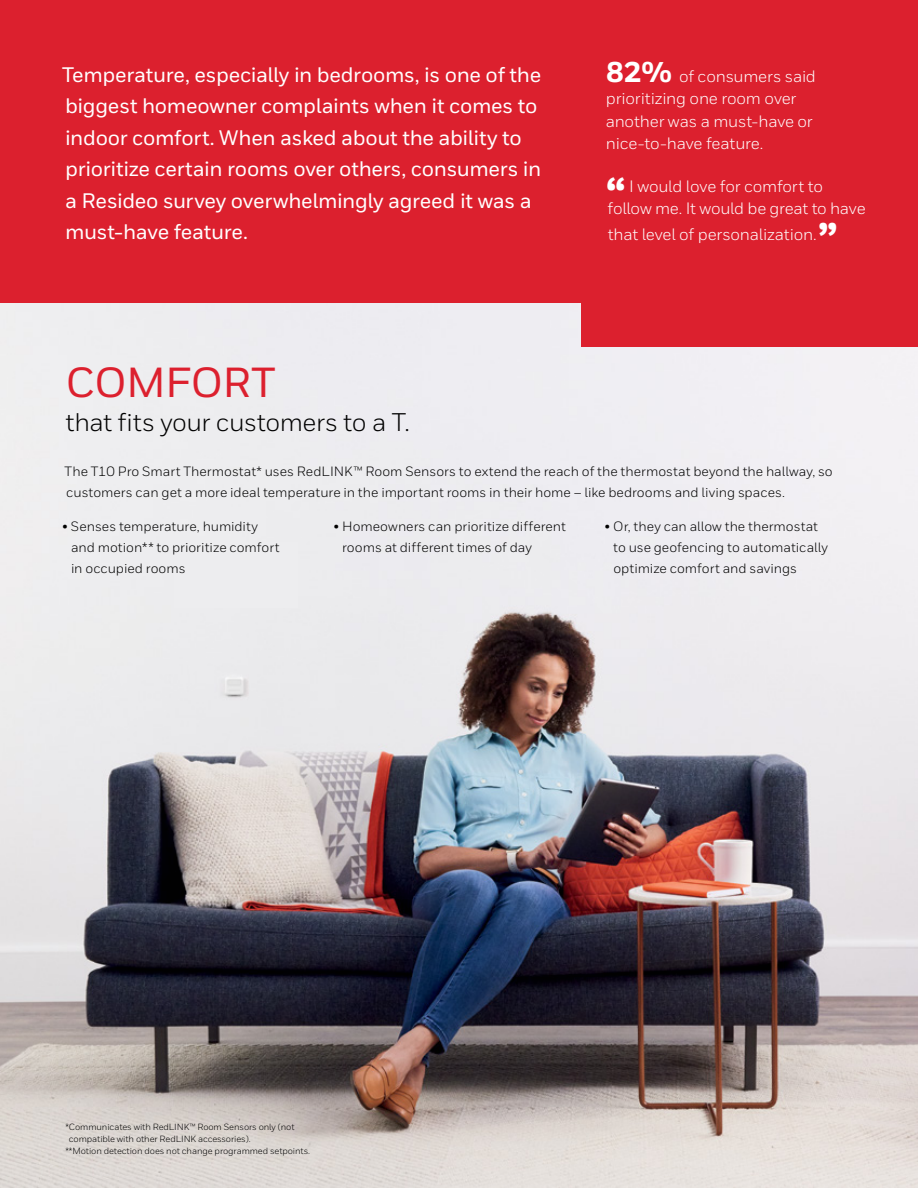
<style>
.page{position:relative;width:918px;height:1188px;background:#fff}
.page>*{position:absolute;margin:0;border:0;box-sizing:border-box;transform-origin:0 0}
.t1{font:800 45px "Honeywell Sans";color:#fff}
.t2{font:500 42px "Honeywell Sans";letter-spacing:-.015em;color:#dc202e}
.t3{font:25.5px "Honeywell Sans";letter-spacing:-.02em;color:#000}
.t4{font:500 21px/31.5px "Honeywell Sans";letter-spacing:-.015em;color:#fff}
.t5{font:16.5px/22.5px "Honeywell Sans";letter-spacing:-.01em;color:#fff}
.t6{font:13.5px/21px "Honeywell Sans";color:#000}
.t7{font:9px "Honeywell Sans";letter-spacing:-.01em;color:#000}
.s1{font-weight:800;font-size:28.5px}
</style>
<div class="page">
<img style="left:0;top:302px;width:918px;height:886px">
<div style="left:0;top:0;width:918px;height:302px;background:#dc202e"></div>
<div style="left:581px;top:242px;width:337px;height:105px;background:#dc202e"></div>
<div style="left:174px;top:542px;width:124px;height:66px;background:#ededef"></div>
<p class="t4" style="left:62px;top:59px;width:481px">Temperature, especially in bedrooms, is one of the biggest homeowner complaints when it comes to indoor comfort. When asked about the ability to prioritize certain rooms over others, consumers in a Resideo survey overwhelmingly agreed it was a must-have feature.</p>
<h2 class="t2" style="left:65px;top:357px;width:212px">COMFORT</h2>
<h3 class="t3" style="left:65px;top:407px;width:346px">that fits your customers to a T.</h3>
<p class="t5" style="left:606px;top:65px;width:212px"><span class="s1">82%</span> of consumers said prioritizing one room over another was a must-have or nice-to-have feature.</p>
<h1 class="t1" style="left:606px;top:168px;width:22px">“</h1>
<p class="t5" style="left:608px;top:175px;width:260px;text-indent:22px">I would love for comfort to follow me. It would be great to have</p>
<p class="t5" style="left:608px;top:223px;width:211px">that level of personalization.</p>
<h1 class="t1" style="left:818px;top:213px;width:22px">”</h1>
<p class="t6" style="left:65px;top:461px;width:770px">The T10 Pro Smart Thermostat* uses RedLINK™ Room Sensors to extend the reach of the thermostat beyond the hallway, so customers can get a more ideal temperature in the important rooms in their home – like bedrooms and living spaces.</p>
<p class="t6" style="left:71px;top:516px;width:210px;text-indent:-9px">• Senses temperature, humidity and motion** to prioritize comfort in occupied rooms</p>
<p class="t6" style="left:342px;top:516px;width:225px;text-indent:-9px">• Homeowners can prioritize different rooms at different times of day</p>
<p class="t6" style="left:613px;top:516px;width:216px;text-indent:-9px">• Or, they can allow the thermostat to use geofencing to automatically optimize comfort and savings</p>
<p class="t7" style="left:65px;top:1121px;width:231px">*Communicates with RedLINK™ Room Sensors only (not</p>
<p class="t7" style="left:69px;top:1133px;width:183px">compatible with other RedLINK accessories).</p>
<p class="t7" style="left:65px;top:1145px;width:246px">**Motion detection does not change programmed setpoints.</p>
</div>
